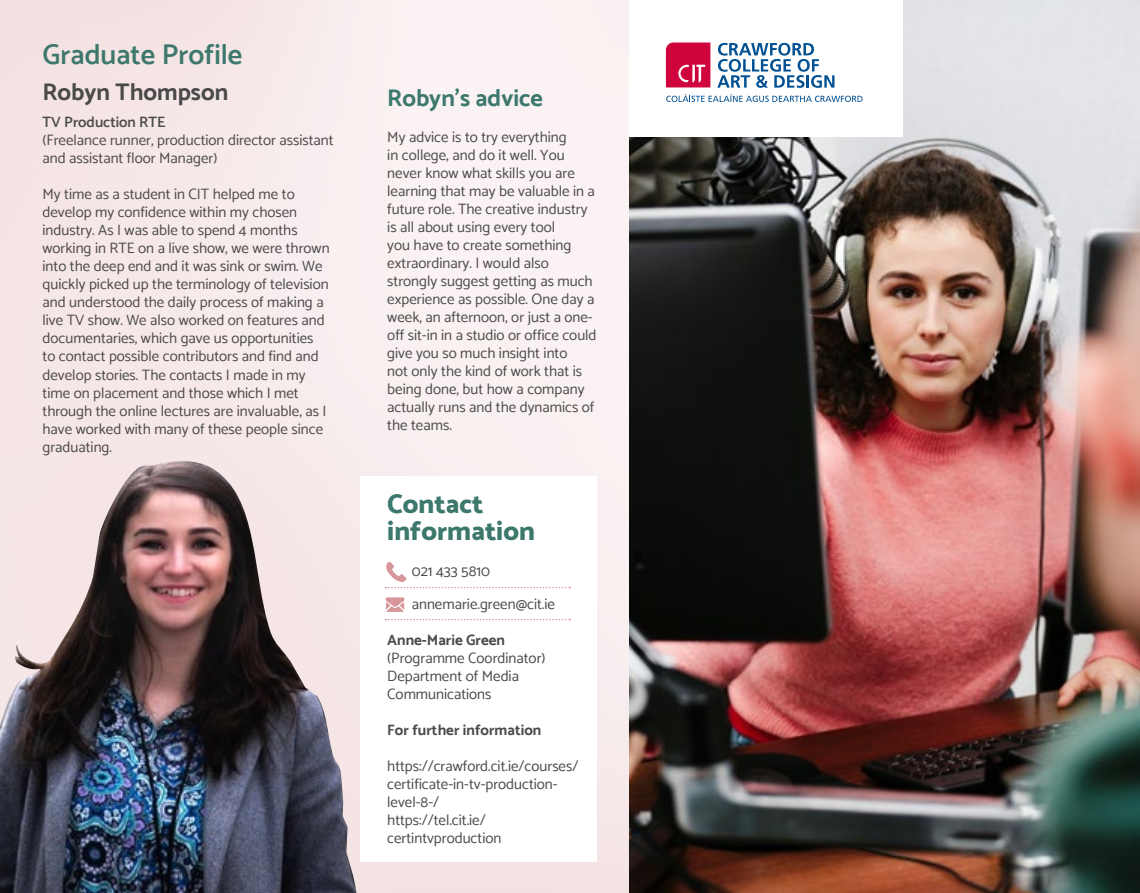
<style>
.page{position:relative;width:1140px;height:893px;background:#fff}
.page>*{position:absolute;margin:0;border:0;box-sizing:border-box;transform-origin:0 0}
.t1{font:600 28.5px "Catamaran";color:#3d786d}
.t2{font:800 27px/27px "Catamaran";color:#3d786d}
.t3{font:700 24px "Catamaran";color:#4b4a4a}
.t4{font:700 24px "Catamaran";color:#3d786d}
.t5{font:15px/18px "Catamaran";color:#4b4a4a}
.t6{font:700 15px "Catamaran";color:#4b4a4a}
.t7{font:600 15px "Catamaran";color:#4b4a4a}
</style>
<div class="page">
<img style="left:0;top:0;width:1140px;height:893px">
<div style="left:360px;top:476px;width:236px;height:386px;background:#fff"></div>
<div style="left:629px;top:0;width:274px;height:136px;background:#fff"></div>
<svg style="left:666px;top:43px;width:44px;height:44px;background:#d4194c"></svg>
<svg style="left:666px;top:94px;width:196px;height:8px"></svg>
<svg style="left:717px;top:43px;width:117px;height:45px"></svg>
<img style="left:0;top:461px;width:356px;height:432px">
<svg style="left:386px;top:597px;width:18px;height:15px"></svg>
<svg style="left:386px;top:562px;width:184px;height:26px"></svg>
<svg style="left:386px;top:619px;width:184px;height:1px"></svg>
<h1 class="t1" style="left:43px;top:38px;width:201px">Graduate Profile</h1>
<h3 class="t3" style="left:43px;top:78px;width:187px">Robyn Thompson</h3>
<p class="t7" style="left:43px;top:114px;width:125px">TV Production RTE</p>
<p class="t5" style="left:43px;top:131px;width:293px">(Freelance runner, production director assistant and assistant floor Manager)</p>
<p class="t5" style="left:43px;top:185px;width:289px">My time as a student in CIT helped me to develop my confidence within my chosen industry. As I was able to spend 4 months working in RTE on a live show, we were thrown into the deep end and it was sink or swim. We quickly picked up the terminology of television and understood the daily process of making a live TV show. We also worked on features and documentaries, which gave us opportunities to contact possible contributors and find and develop stories. The contacts I made in my time on placement and those which I met through the online lectures are invaluable, as I have worked with many of these people since graduating.</p>
<h3 class="t4" style="left:387px;top:83px;width:157px">Robyn’s advice</h3>
<p class="t5" style="left:387px;top:127px;width:211px">My advice is to try everything<br>in college, and do it well. You never know what skills you are learning that may be valuable in a future role. The creative industry is all about using every tool<br>you have to create something extraordinary. I would also strongly suggest getting as much experience as possible. One day a week, an afternoon, or just a one&shy;off sit-in in a studio or office could give you so much insight into<br>not only the kind of work that is being done, but how a company actually runs and the dynamics of the teams.</p>
<h2 class="t2" style="left:387px;top:490px;width:149px">Contact information</h2>
<p class="t5" style="left:412px;top:562px;width:80px">021 433 5810</p>
<p class="t5" style="left:412px;top:595px;width:145px">annemarie.green@cit.ie</p>
<p class="t6" style="left:387px;top:631px;width:119px">Anne-Marie Green</p>
<p class="t5" style="left:387px;top:649px;width:160px">(Programme Coordinator)<br>Department of Media<br>Communications</p>
<p class="t6" style="left:387px;top:721px;width:155px">For further information</p>
<p class="t5" style="left:387px;top:757px;width:193px">https://crawford.cit.ie/courses/ certificate-in-tv-production&shy;level-8-/<br>https://tel.cit.ie/ certintvproduction</p>
</div>
